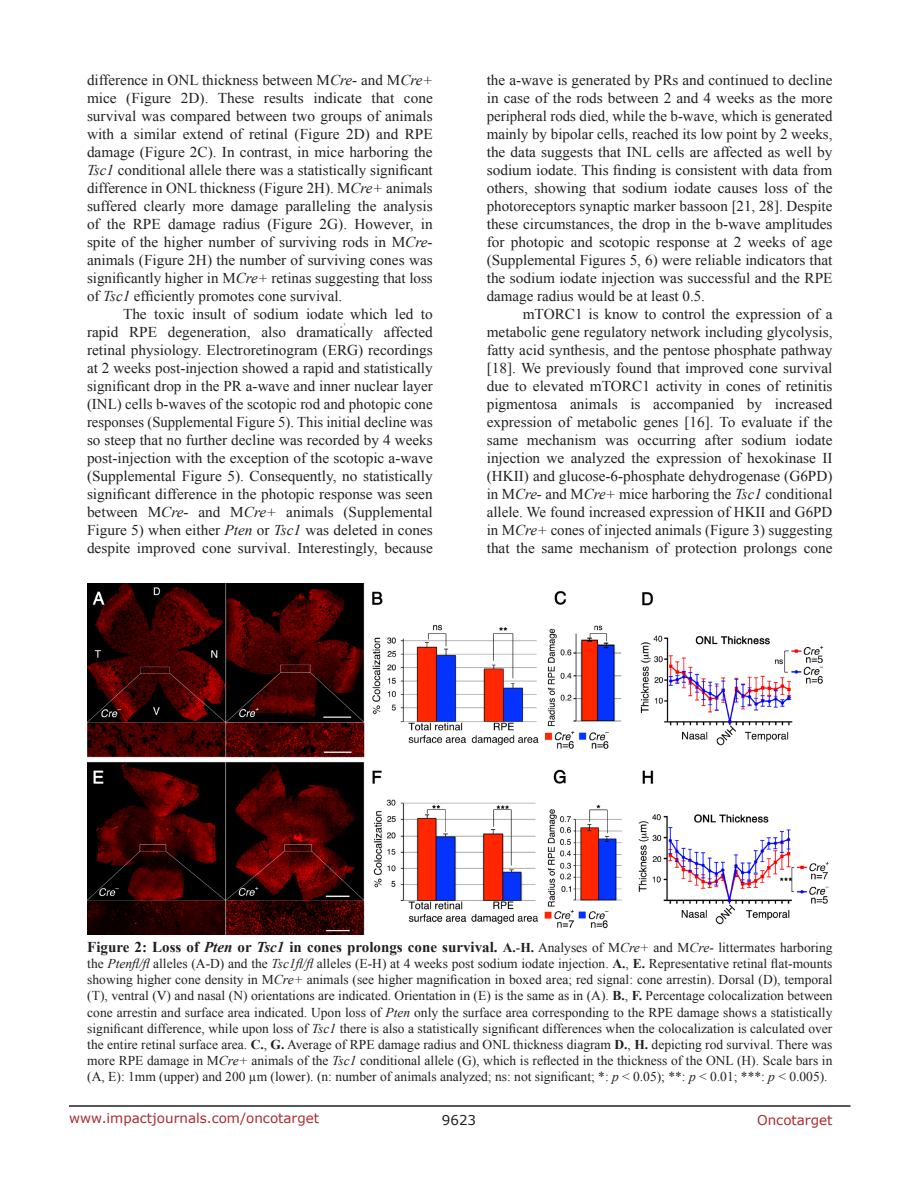
<style>
.page{position:relative;width:918px;height:1188px;background:#fff}
.page>*{position:absolute;margin:0;border:0;box-sizing:border-box;transform-origin:0 0}
.BodyText{font:15px/18px "Times New Roman";color:#221f22;text-align:justify}
.FigureText{font:700 15px "Times New Roman";color:#221f22}
.FigureText-2{font:13.5px/16.2px "Times New Roman";color:#221f22;text-align:justify}
.t1{font:13.5px "Verdana";color:#ac2b31}
.t2{font:13.5px "Verdana";color:#221f22}
.s1{font-style:italic}
.s2{font-size:13.5px}
.s3{font-weight:400;font-size:13.5px}
.s4{font-weight:400;font-style:italic;font-size:13.5px}
.s5{font-weight:700}
</style>
<div class="page">
<hr style="left:69px;top:1105px;width:781px;height:2px;background:#231f20">
<img style="left:87px;top:584px;width:742px;height:350px">
<p class="BodyText" style="left:87px;top:71px;width:347px">difference in ONL thickness between M<span class="s1">Cre-</span> and M<span class="s1">Cre+ </span>mice (Figure 2D). These results indicate that cone survival was compared between two groups of animals with a similar extend of retinal (Figure 2D) and RPE damage (Figure 2C). In contrast, in mice harboring the <span class="s1">Tsc1</span> conditional allele there was a statistically significant difference in ONL thickness (Figure 2H). M<span class="s1">Cre+</span> animals suffered clearly more damage paralleling the analysis of the RPE damage radius (Figure 2G). However, in spite of the higher number of surviving rods in M<span class="s1">Cre&shy;</span>animals (Figure 2H) the number of surviving cones was significantly higher in M<span class="s1">Cre+</span> retinas suggesting that loss of <span class="s1">Tsc1</span> efficiently promotes cone survival.</p>
<p class="BodyText" style="left:87px;top:305px;width:347px;text-indent:36px">The toxic insult of sodium iodate<sub>,</sub> which led to rapid RPE degeneration, also dramatically affected retinal physiology. Electroretinogram (ERG) recordings at 2 weeks post-injection showed a rapid and statistically significant drop in the PR a-wave and inner nuclear layer (INL) cells b-waves of the scotopic rod and photopic cone responses (Supplemental Figure 5). This initial decline was so steep that no further decline was recorded by 4 weeks post-injection with the exception of the scotopic a-wave (Supplemental Figure 5). Consequently, no statistically significant difference in the photopic response was seen between M<span class="s1">Cre-</span> and M<span class="s1">Cre+</span> animals (Supplemental Figure 5) when either <span class="s1">Pten</span> or <span class="s1">Tsc1</span> was deleted in cones despite improved cone survival. Interestingly, because</p>
<p class="BodyText" style="left:487px;top:71px;width:347px">the a-wave is generated by PRs and continued to decline in case of the rods between 2 and 4 weeks as the more peripheral rods died, while the b-wave, which is generated mainly by bipolar cells, reached its low point by 2 weeks, the data suggests that INL cells are affected as well by sodium iodate. This finding is consistent with data from others, showing that sodium iodate causes loss of the photoreceptors synaptic marker bassoon [21, 28]. Despite these circumstances, the drop in the b-wave amplitudes for photopic and scotopic response at 2 weeks of age (Supplemental Figures 5, 6) were reliable indicators that the sodium iodate injection was successful and the RPE damage radius would be at least 0.5.</p>
<p class="BodyText" style="left:487px;top:305px;width:347px;text-indent:36px">mTORC1 is know to control the expression of a metabolic gene regulatory network including glycolysis, fatty acid synthesis, and the pentose phosphate pathway [18]. We previously found that improved cone survival due to elevated mTORC1 activity in cones of retinitis pigmentosa animals is accompanied by increased expression of metabolic genes [16]. To evaluate if the same mechanism was occurring after sodium iodate injection we analyzed the expression of hexokinase II (HKII) and glucose-6-phosphate dehydrogenase (G6PD) in M<span class="s1">Cre-</span> and M<span class="s1">Cre+</span> mice harboring the <span class="s1">Tsc1</span> conditional allele. We found increased expression of HKII and G6PD in M<span class="s1">Cre+</span> cones of injected animals (Figure 3) suggesting that the same mechanism of protection prolongs cone</p>
<p class="FigureText" style="left:87px;top:936px;width:747px">Figure 2: Loss of <span class="s1">Pten</span> or <span class="s1">Tsc1</span> in cones prolongs cone survival. <span class="s2">A.</span><span class="s3">-</span><span class="s2">H.</span> <span class="s3">Analyses of M</span><span class="s4">Cre+</span> <span class="s3">and M</span><span class="s4">Cre-</span> <span class="s3">littermates harboring</span></p>
<p class="FigureText-2" style="left:87px;top:955px;width:747px">the <span class="s1">Ptenfl/fl</span> alleles (A-D) and the <span class="s1">Tsc1fl/fl</span> alleles (E-H) at 4 weeks post sodium iodate injection. <span class="s5">A.</span>, <span class="s5">E.</span> Representative retinal flat-mounts showing higher cone density in M<span class="s1">Cre+</span> animals (see higher magnification in boxed area; red signal: cone arrestin). Dorsal (D), temporal (T), ventral (V) and nasal (N) orientations are indicated. Orientation in (E) is the same as in (A). <span class="s5">B.</span>, <span class="s5">F.</span> Percentage colocalization between cone arrestin and surface area indicated. Upon loss of <span class="s1">Pten</span> only the surface area corresponding to the RPE damage shows a statistically significant difference, while upon loss of <span class="s1">Tsc1</span> there is also a statistically significant differences when the colocalization is calculated over the entire retinal surface area. <span class="s5">C.</span>, <span class="s5">G.</span> Average of RPE damage radius and ONL thickness diagram <span class="s5">D.</span>, <span class="s5">H.</span> depicting rod survival. There was more RPE damage in M<span class="s1">Cre+</span> animals of the <span class="s1">Tsc1</span> conditional allele (G), which is reflected in the thickness of the ONL (H). Scale bars in (A, E): 1mm (upper) and 200 µm (lower). (n: number of animals analyzed; ns: not significant; *: <span class="s1">p</span> &lt; 0.05); **: <span class="s1">p</span> &lt; 0.01; ***: <span class="s1">p</span> &lt; 0.005).</p>
<p class="t1" style="left:69px;top:1109px;width:252px">www.impactjournals.com/oncotarget</p>
<p class="t2" style="left:442px;top:1111px;width:36px">9623</p>
<p class="t1" style="left:757px;top:1111px;width:77px">Oncotarget</p>
</div>
